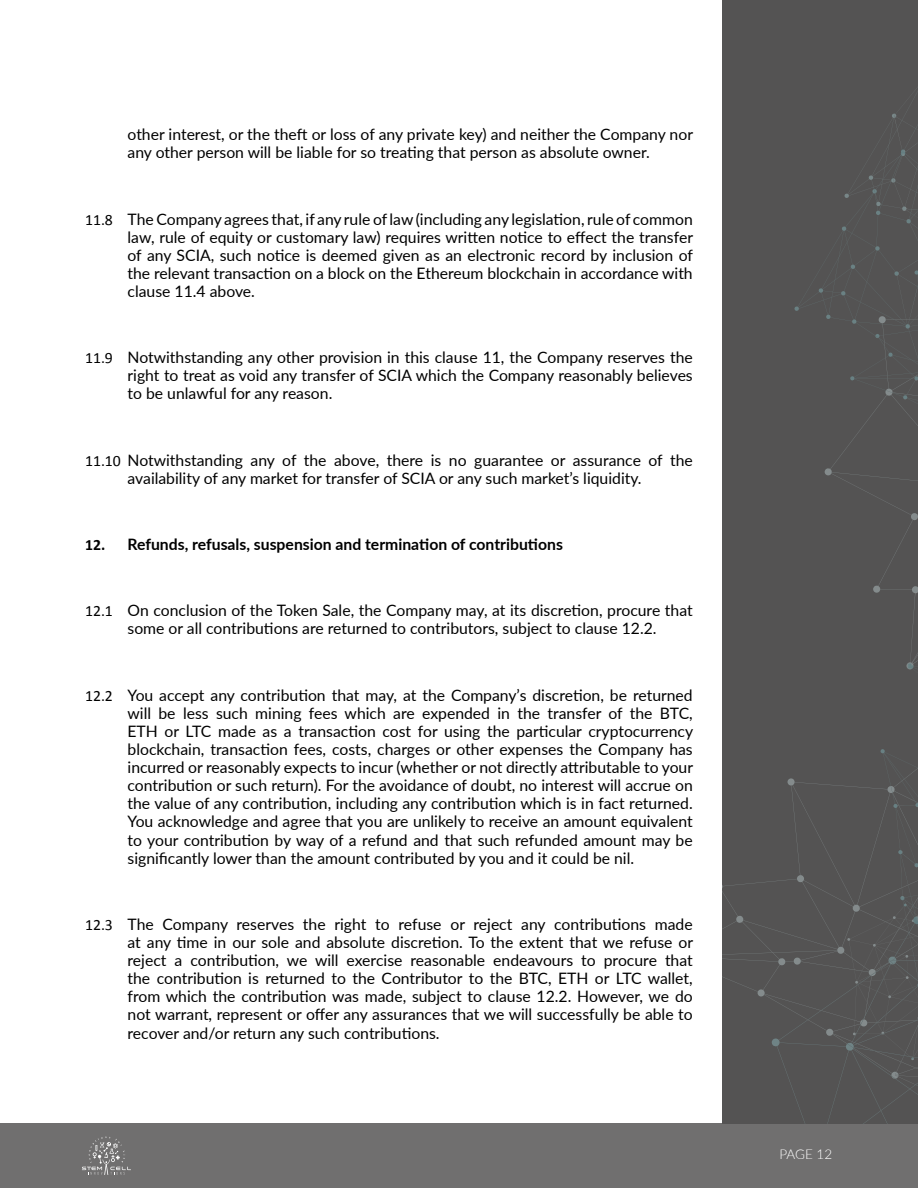
<style>
.page{position:relative;width:918px;height:1188px;background:#fff}
.page>*{position:absolute;margin:0;border:0;box-sizing:border-box;transform-origin:0 0}
.t1{font:15.75px/18.1px "Lato";color:#000;text-align:justify}
.t2{font:700 15.75px "Lato";color:#000}
.t3{font:300 13.5px "Lato";letter-spacing:-.01em;color:#fff}
.s1{font-family:"Calibri"}
</style>
<div class="page">
<div style="left:0;top:1124px;width:918px;height:64px;background:#706f6f"></div>
<svg style="left:82px;top:1137px;width:49px;height:38px"></svg>
<div style="left:723px;top:0;width:195px;height:1124px;background:#545353"></div>
<svg style="left:795px;top:114px;width:98px;height:479px"></svg>
<svg style="left:723px;top:749px;width:195px;height:375px"></svg>
<img style="left:893px;top:113px;width:25px;height:785px">
<img style="left:893px;top:513px;width:25px;height:382px">
<p class="t1" style="left:128px;top:125px;width:567px">other interest, or the theft or loss of any private key) and neither the Company nor any other person will be liable for so treating that person as absolute owner.</p>
<p class="t1" style="left:128px;top:209px;width:567px;text-indent:-43px"><span class="s1">11.8</span> The Company agrees that, if any rule of law (including any legislation, rule of common law, rule of equity or customary law) requires written notice to effect the transfer of any SCIA, such notice is deemed given as an electronic record by inclusion of the relevant transaction on a block on the Ethereum blockchain in accordance with clause 11.4 above.</p>
<p class="t1" style="left:128px;top:348px;width:567px;text-indent:-43px"><span class="s1">11.9</span> Notwithstanding any other provision in this clause 11, the Company reserves the right to treat as void any transfer of SCIA which the Company reasonably believes to be unlawful for any reason.</p>
<p class="t1" style="left:85px;top:450px;width:609px;text-align:center"><span class="s1">11.10</span> Notwithstanding any of the above, there is no guarantee or assurance of the availability of any market for transfer of SCIA or any such market’s liquidity.</p>
<p class="t2" style="left:85px;top:533px;width:479px"><span class="s1">12.</span> Refunds, refusals, suspension and termination of contributions</p>
<p class="t1" style="left:85px;top:601px;width:609px;text-align:center"><span class="s1">12.1</span> On conclusion of the Token Sale, the Company may, at its discretion, procure that some or all contributions are returned to contributors, subject to clause 12.2.</p>
<p class="t1" style="left:128px;top:685px;width:567px;text-indent:-43px"><span class="s1">12.2</span> You accept any contribution that may, at the Company’s discretion, be returned will be less such mining fees which are expended in the transfer of the BTC, ETH or LTC made as a transaction cost for using the particular cryptocurrency blockchain, transaction fees, costs, charges or other expenses the Company has incurred or reasonably expects to incur (whether or not directly attributable to your contribution or such return). For the avoidance of doubt, no interest will accrue on the value of any contribution, including any contribution which is in fact returned.<br>You acknowledge and agree that you are unlikely to receive an amount equivalent to your contribution by way of a refund and that such refunded amount may be significantly lower than the amount contributed by you and it could be nil.</p>
<p class="t1" style="left:128px;top:914px;width:567px;text-indent:-43px"><span class="s1">12.3</span> The Company reserves the right to refuse or reject any contributions made at any time in our sole and absolute discretion. To the extent that we refuse or reject a contribution, we will exercise reasonable endeavours to procure that the contribution is returned to the Contributor to the BTC, ETH or LTC wallet, from which the contribution was made, subject to clause 12.2. However, we do not warrant, represent or offer any assurances that we will successfully be able to recover and/or return any such contributions.</p>
<p class="t3" style="left:779px;top:1145px;width:54px">PAGE 12</p>
</div>
